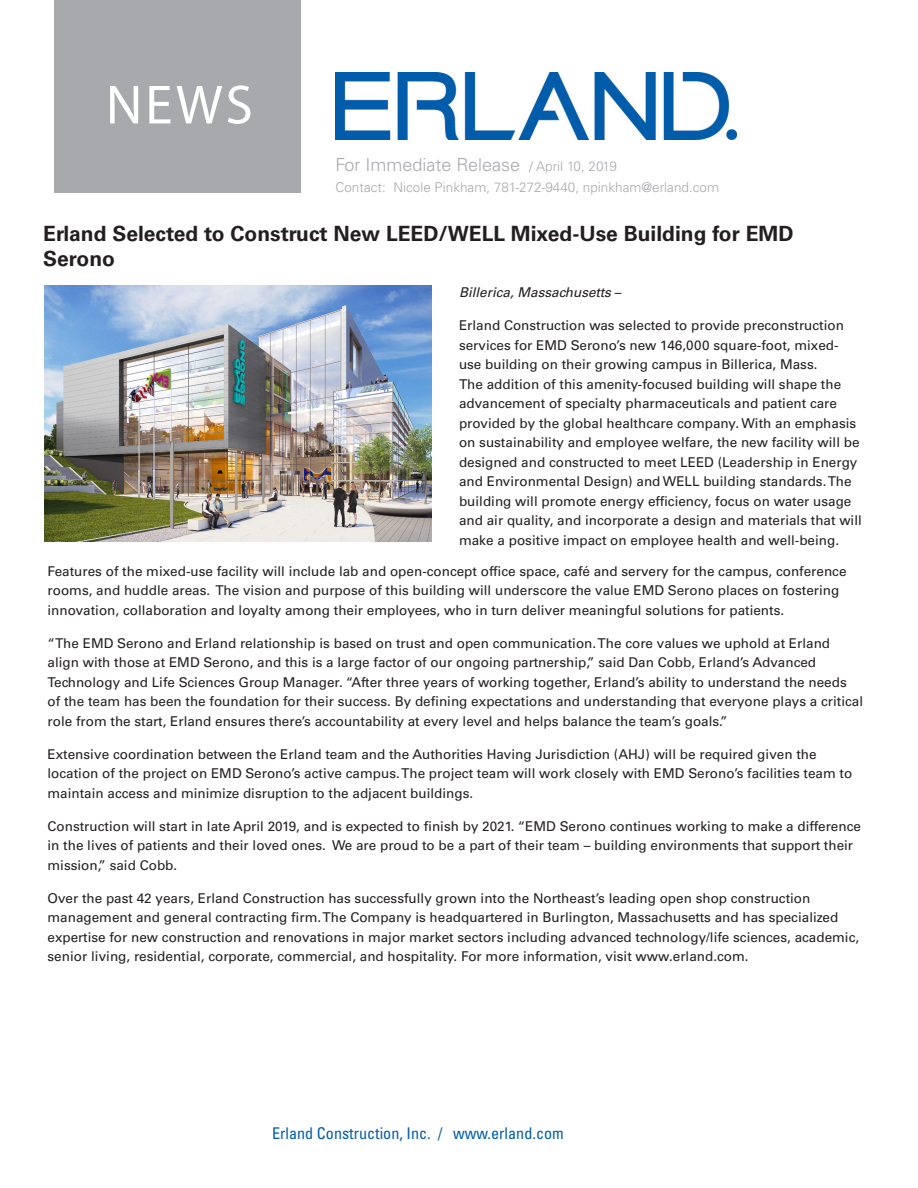
<style>
.page{position:relative;width:918px;height:1188px;background:#fff}
.page>*{position:absolute;margin:0;border:0;box-sizing:border-box;transform-origin:0 0}
.t1{font:55.5px "Myriad Pro";color:#fff}
.Body_Text{font:700 21px/25.2px "Univers LT Std";color:#231f20}
.t2{font:300 18px "Univers LT Std";color:#a8a9ad}
.t3{font:condensed 16.2px "Univers LT Std";color:#015dab}
.Body_Text-2{font:13.5px/19.5px "Univers LT Std";color:#231f20}
.t4{font:300 13.5px "Univers LT Std";color:#a8a9ad}
.Body_Text-3{font:italic 13.5px "Univers LT Std";color:#231f20}
.s1{font-size:13.5px}
.s2{font-style:normal}
</style>
<div class="page">
<div style="left:54px;top:0;width:246px;height:192px;background:#a8a9ad"></div>
<img style="left:335px;top:72px;width:402px;height:68px">
<img style="left:44px;top:285px;width:388px;height:257px">
<p class="t1" style="left:106px;top:71px;width:148px">NEWS</p>
<p class="t2" style="left:335px;top:154px;width:283px">For Immediate Release <span class="s1">/ April 10, 2019</span></p>
<p class="t4" style="left:335px;top:179px;width:385px">Contact: Nicole Pinkham, 781-272-9440, npinkham@erland.com</p>
<p class="Body_Text" style="left:43px;top:221px;width:752px">Erland Selected to Construct New LEED/WELL Mixed-Use Building for EMD<br>Serono</p>
<p class="Body_Text-3" style="left:459px;top:284px;width:164px">Billerica, Massachusetts <span class="s2">–</span></p>
<p class="Body_Text-2" style="left:459px;top:316px;width:404px">Erland Construction was selected to provide preconstruction services for EMD Serono’s new 146,000 square-foot, mixed&shy;use building on their growing campus in Billerica, Mass.<br>The addition of this amenity-focused building will shape the advancement of specialty pharmaceuticals and patient care provided by the global healthcare company. With an emphasis on sustainability and employee welfare, the new facility will be designed and constructed to meet LEED (Leadership in Energy and Environmental Design) and WELL building standards. The building will promote energy efficiency, focus on water usage and air quality, and incorporate a design and materials that will make a positive impact on employee health and well-being.</p>
<p class="Body_Text-2" style="left:48px;top:561px;width:801px">Features of the mixed-use facility will include lab and open-concept office space, café and servery for the campus, conference rooms, and huddle areas. The vision and purpose of this building will underscore the value EMD Serono places on fostering innovation, collaboration and loyalty among their employees, who in turn deliver meaningful solutions for patients.</p>
<p class="Body_Text-2" style="left:48px;top:633px;width:817px">“The EMD Serono and Erland relationship is based on trust and open communication. The core values we uphold at Erland align with those at EMD Serono, and this is a large factor of our ongoing partnership,” said Dan Cobb, Erland’s Advanced Technology and Life Sciences Group Manager. “After three years of working together, Erland’s ability to understand the needs<br>of the team has been the foundation for their success. By defining expectations and understanding that everyone plays a critical role from the start, Erland ensures there’s accountability at every level and helps balance the team’s goals.”</p>
<p class="Body_Text-2" style="left:48px;top:744px;width:806px">Extensive coordination between the Erland team and the Authorities Having Jurisdiction (AHJ) will be required given the location of the project on EMD Serono’s active campus. The project team will work closely with EMD Serono’s facilities team to maintain access and minimize disruption to the adjacent buildings.</p>
<p class="Body_Text-2" style="left:48px;top:816px;width:815px">Construction will start in late April 2019, and is expected to finish by 2021. “EMD Serono continues working to make a difference in the lives of patients and their loved ones. We are proud to be a part of their team – building environments that support their mission,” said Cobb.</p>
<p class="Body_Text-2" style="left:48px;top:888px;width:813px">Over the past 42 years, Erland Construction has successfully grown into the Northeast’s leading open shop construction management and general contracting firm. The Company is headquartered in Burlington, Massachusetts and has specialized expertise for new construction and renovations in major market sectors including advanced technology/life sciences, academic, senior living, residential, corporate, commercial, and hospitality. For more information, visit www.erland.com.</p>
<p class="t3" style="left:272px;top:1123px;width:293px">Erland Construction, Inc. / www.erland.com</p>
</div>
